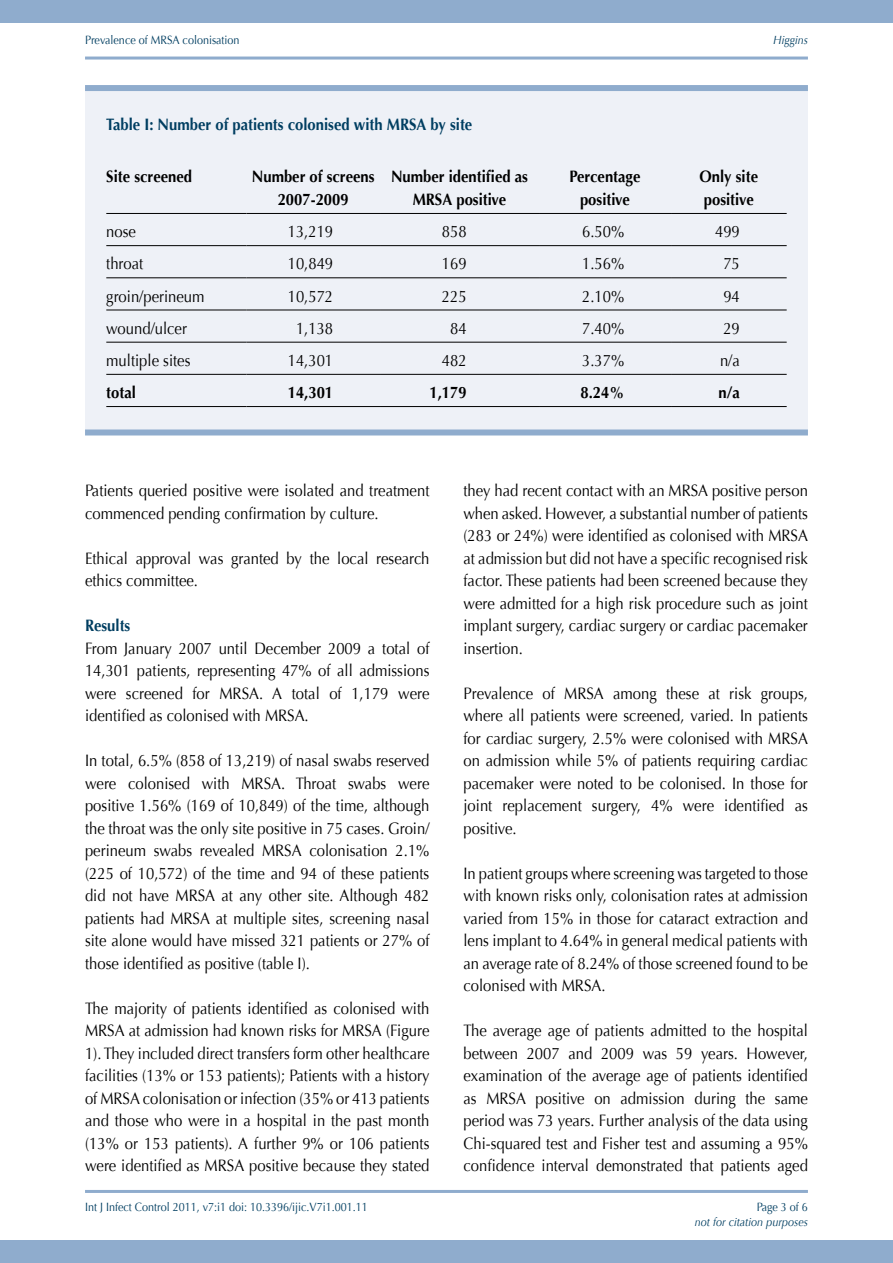
<style>
.page{position:relative;width:893px;height:1263px;background:#fff}
.page>*{position:absolute;margin:0;border:0;box-sizing:border-box;transform-origin:0 0}
.t1{font:16.5px/22.5px "Optima";color:#000;text-align:justify;scale:.9 1}
.t2{font:700 16.5px/22.5px "Optima";color:#000;text-align:center;scale:.9 1}
.t3{font:700 16.5px "Optima";color:#003e61;scale:.9 1}
.t4{font:12px "Optima";color:#003e61;scale:.9 1}
.t5{font:italic 12px "Optima";color:#003e61;scale:.9 1}
</style>
<div class="page">
<div style="left:0;top:0;width:893px;height:23px;background:#8faccd"></div>
<div style="left:0;top:1240px;width:893px;height:23px;background:#8faccd"></div>
<hr style="left:85px;top:1190px;width:723px;height:3px;background:#8faccd">
<hr style="left:85px;top:57px;width:723px;height:3px;background:#8faccd">
<div style="left:85px;top:88px;width:723px;height:343px;background:#eef1f7"></div>
<div style="left:85px;top:85px;width:723px;height:6px;background:#8faccd"></div>
<div style="left:85px;top:429px;width:723px;height:6px;background:#8faccd"></div>
<hr style="left:106px;top:213px;width:140px;height:1px;background:#000">
<hr style="left:246px;top:213px;width:134px;height:1px;background:#000">
<hr style="left:380px;top:213px;width:159px;height:1px;background:#000">
<hr style="left:539px;top:213px;width:132px;height:1px;background:#000">
<hr style="left:671px;top:213px;width:116px;height:1px;background:#000">
<hr style="left:106px;top:245px;width:140px;height:1px;background:#000">
<hr style="left:246px;top:245px;width:134px;height:1px;background:#000">
<hr style="left:380px;top:245px;width:159px;height:1px;background:#000">
<hr style="left:539px;top:245px;width:132px;height:1px;background:#000">
<hr style="left:671px;top:245px;width:116px;height:1px;background:#000">
<hr style="left:106px;top:277px;width:140px;height:1px;background:#000">
<hr style="left:246px;top:277px;width:134px;height:1px;background:#000">
<hr style="left:380px;top:277px;width:159px;height:1px;background:#000">
<hr style="left:539px;top:277px;width:132px;height:1px;background:#000">
<hr style="left:671px;top:277px;width:116px;height:1px;background:#000">
<hr style="left:106px;top:310px;width:140px;height:1px;background:#000">
<hr style="left:246px;top:310px;width:134px;height:1px;background:#000">
<hr style="left:380px;top:310px;width:159px;height:1px;background:#000">
<hr style="left:539px;top:310px;width:132px;height:1px;background:#000">
<hr style="left:671px;top:310px;width:116px;height:1px;background:#000">
<hr style="left:106px;top:342px;width:140px;height:1px;background:#000">
<hr style="left:246px;top:342px;width:134px;height:1px;background:#000">
<hr style="left:380px;top:342px;width:159px;height:1px;background:#000">
<hr style="left:539px;top:342px;width:132px;height:1px;background:#000">
<hr style="left:671px;top:342px;width:116px;height:1px;background:#000">
<hr style="left:106px;top:374px;width:140px;height:1px;background:#000">
<hr style="left:246px;top:374px;width:134px;height:1px;background:#000">
<hr style="left:380px;top:374px;width:159px;height:1px;background:#000">
<hr style="left:539px;top:374px;width:132px;height:1px;background:#000">
<hr style="left:671px;top:374px;width:116px;height:1px;background:#000">
<hr style="left:106px;top:406px;width:140px;height:1px;background:#000">
<hr style="left:246px;top:406px;width:134px;height:1px;background:#000">
<hr style="left:380px;top:406px;width:159px;height:1px;background:#000">
<hr style="left:539px;top:406px;width:132px;height:1px;background:#000">
<hr style="left:671px;top:406px;width:116px;height:1px;background:#000">
<p class="t4" style="left:85px;top:33px;width:173px">Prevalence of MRSA colonisation</p>
<p class="t5" style="left:773px;top:33px;width:40px">Higgins</p>
<p class="t3" style="left:106px;top:115px;width:408px">Table I: Number of patients colonised with MRSA by site</p>
<p class="t2" style="left:106px;top:166px;width:97px">Site screened</p>
<p class="t2" style="left:252px;top:166px;width:138px">Number of screens<br>2007-2009</p>
<p class="t2" style="left:391px;top:166px;width:154px">Number identified as<br>MRSA positive</p>
<p class="t2" style="left:570px;top:166px;width:80px">Percentage positive</p>
<p class="t2" style="left:699px;top:166px;width:67px;text-align:left">Only site positive</p>
<p class="t1" style="left:106px;top:220px;width:35px">nose</p>
<p class="t1" style="left:288px;top:220px;width:52px">13,219</p>
<p class="t1" style="left:442px;top:220px;width:29px">858</p>
<p class="t1" style="left:582px;top:220px;width:48px">6.50%</p>
<p class="t1" style="left:715px;top:220px;width:29px">499</p>
<p class="t1" style="left:106px;top:253px;width:43px">throat</p>
<p class="t1" style="left:288px;top:253px;width:52px">10,849</p>
<p class="t1" style="left:442px;top:253px;width:29px">169</p>
<p class="t1" style="left:582px;top:253px;width:48px">1.56%</p>
<p class="t1" style="left:723px;top:253px;width:20px">75</p>
<p class="t1" style="left:106px;top:285px;width:111px">groin/perineum</p>
<p class="t1" style="left:288px;top:285px;width:52px">10,572</p>
<p class="t1" style="left:442px;top:285px;width:29px">225</p>
<p class="t1" style="left:582px;top:285px;width:48px">2.10%</p>
<p class="t1" style="left:723px;top:285px;width:20px">94</p>
<p class="t1" style="left:106px;top:317px;width:91px">wound/ulcer</p>
<p class="t1" style="left:296px;top:317px;width:43px">1,138</p>
<p class="t1" style="left:450px;top:317px;width:20px">84</p>
<p class="t1" style="left:582px;top:317px;width:48px">7.40%</p>
<p class="t1" style="left:723px;top:317px;width:20px">29</p>
<p class="t1" style="left:106px;top:349px;width:95px">multiple sites</p>
<p class="t1" style="left:288px;top:349px;width:52px">14,301</p>
<p class="t1" style="left:442px;top:349px;width:29px">482</p>
<p class="t1" style="left:582px;top:349px;width:48px">3.37%</p>
<p class="t1" style="left:720px;top:349px;width:24px">n/a</p>
<p class="t2" style="left:106px;top:381px;width:34px">total</p>
<p class="t2" style="left:288px;top:381px;width:52px">14,301</p>
<p class="t2" style="left:430px;top:381px;width:43px">1,179</p>
<p class="t2" style="left:580px;top:381px;width:50px">8.24%</p>
<p class="t2" style="left:718px;top:381px;width:25px">n/a</p>
<p class="t1" style="left:85px;top:479px;width:384px">Patients queried positive were isolated and treatment commenced pending confirmation by culture.</p>
<p class="t1" style="left:85px;top:547px;width:384px">Ethical approval was granted by the local research ethics committee.</p>
<p class="t3" style="left:85px;top:616px;width:52px">Results</p>
<p class="t1" style="left:85px;top:637px;width:384px">From January 2007 until December 2009 a total of 14,301 patients, representing 47% of all admissions were screened for MRSA. A total of 1,179 were identified as colonised with MRSA.</p>
<p class="t1" style="left:85px;top:749px;width:384px">In total, 6.5% (858 of 13,219) of nasal swabs reserved were colonised with MRSA. Throat swabs were positive 1.56% (169 of 10,849) of the time, although the throat was the only site positive in 75 cases. Groin/ perineum swabs revealed MRSA colonisation 2.1% (225 of 10,572) of the time and 94 of these patients did not have MRSA at any other site. Although 482 patients had MRSA at multiple sites, screening nasal site alone would have missed 321 patients or 27% of those identified as positive (table I).</p>
<p class="t1" style="left:85px;top:997px;width:384px">The majority of patients identified as colonised with MRSA at admission had known risks for MRSA (Figure 1). They included direct transfers form other healthcare facilities (13% or 153 patients); Patients with a history of MRSA colonisation or infection (35% or 413 patients and those who were in a hospital in the past month (13% or 153 patients). A further 9% or 106 patients were identified as MRSA positive because they stated</p>
<p class="t4" style="left:85px;top:1200px;width:316px">Int J Infect Control 2011, v7:i1 doi: 10.3396/ijic.V7i1.001.11</p>
<p class="t1" style="left:463px;top:479px;width:384px">they had recent contact with an MRSA positive person when asked. However, a substantial number of patients (283 or 24%) were identified as colonised with MRSA at admission but did not have a specific recognised risk factor. These patients had been screened because they were admitted for a high risk procedure such as joint implant surgery, cardiac surgery or cardiac pacemaker insertion.</p>
<p class="t1" style="left:463px;top:682px;width:384px">Prevalence of MRSA among these at risk groups, where all patients were screened, varied. In patients for cardiac surgery, 2.5% were colonised with MRSA on admission while 5% of patients requiring cardiac pacemaker were noted to be colonised. In those for joint replacement surgery, 4% were identified as positive.</p>
<p class="t1" style="left:463px;top:862px;width:384px">In patient groups where screening was targeted to those with known risks only, colonisation rates at admission varied from 15% in those for cataract extraction and lens implant to 4.64% in general medical patients with an average rate of 8.24% of those screened found to be colonised with MRSA.</p>
<p class="t1" style="left:463px;top:1019px;width:384px">The average age of patients admitted to the hospital between 2007 and 2009 was 59 years. However, examination of the average age of patients identified as MRSA positive on admission during the same period was 73 years. Further analysis of the data using Chi-squared test and Fisher test and assuming a 95% confidence interval demonstrated that patients aged</p>
<p class="t4" style="left:757px;top:1200px;width:58px">Page 3 of 6</p>
<p class="t5" style="left:695px;top:1215px;width:127px">not for citation purposes</p>
</div>
